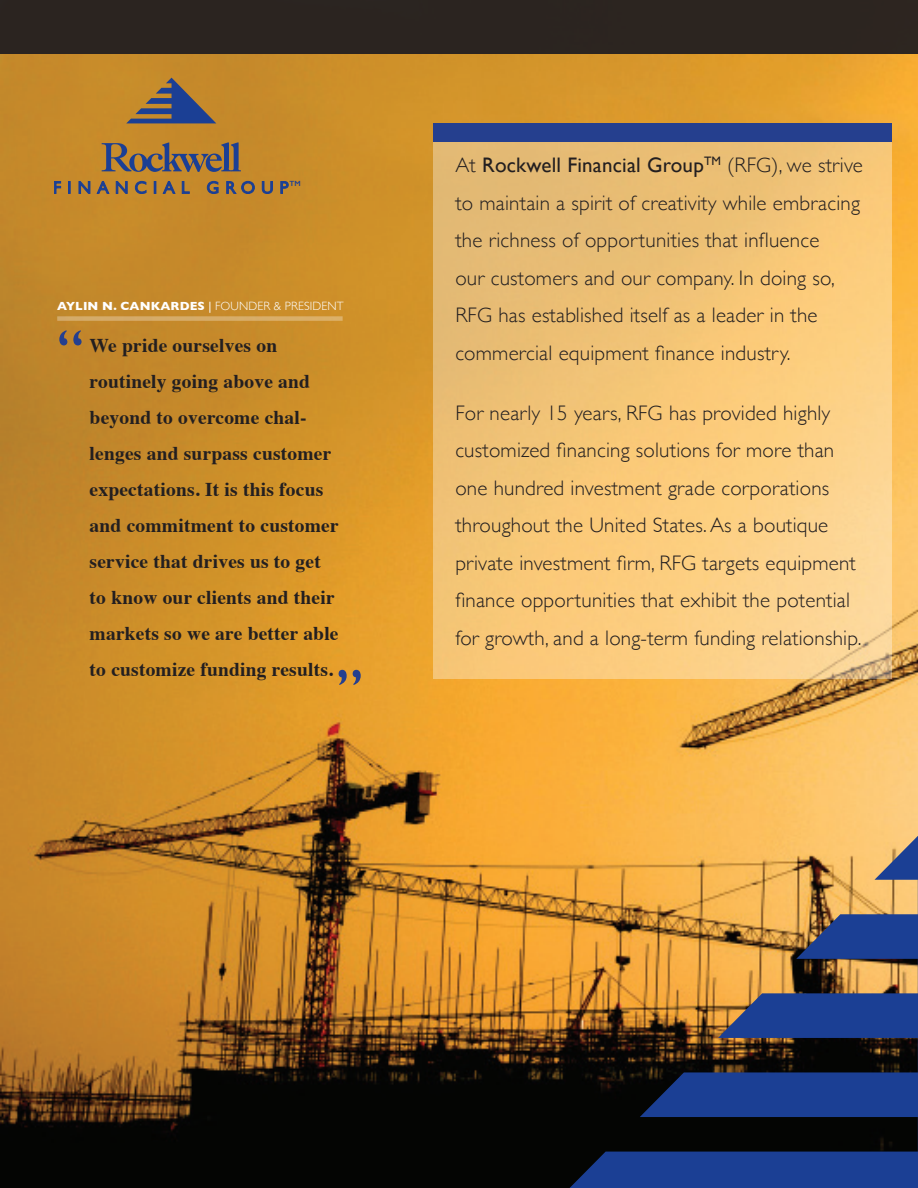
<style>
.page{position:relative;width:918px;height:1188px;background:#fff}
.page>*{position:absolute;margin:0;border:0;box-sizing:border-box;transform-origin:0 0}
.t1{font:63px "Gill Sans";color:#253f8e}
.t2{font:300 21px/37.5px "Gill Sans";letter-spacing:.01em;color:#231f20}
.t3{font:700 19.5px/36px "Times";letter-spacing:.01em;color:#231f20}
.t4{font:300 12px "Gill Sans";letter-spacing:.01em;color:#fff}
.t5{font:600 7.5px "Gill Sans";color:#1b3f94}
.s1{font-weight:700}
.s2{font-weight:400}
</style>
<div class="page">
<img style="left:0;top:54px;width:918px;height:1134px">
<svg style="left:433px;top:141px;width:459px;height:537px;fill:#f9c878"></svg>
<div style="left:0;top:0;width:918px;height:54px;background:#2b2420"></div>
<div style="left:433px;top:123px;width:459px;height:18px;background:#253f8e"></div>
<div style="left:57px;top:316px;width:286px;height:5px;background:#d6ac69"></div>
<svg style="left:54px;top:181px;width:7px;height:13px"></svg>
<svg style="left:68px;top:181px;width:2px;height:13px"></svg>
<svg style="left:79px;top:181px;width:11px;height:13px"></svg>
<svg style="left:97px;top:181px;width:12px;height:13px"></svg>
<svg style="left:116px;top:181px;width:12px;height:13px"></svg>
<svg style="left:135px;top:181px;width:12px;height:13px"></svg>
<svg style="left:154px;top:181px;width:2px;height:13px"></svg>
<svg style="left:163px;top:181px;width:12px;height:13px"></svg>
<svg style="left:182px;top:181px;width:8px;height:13px"></svg>
<svg style="left:207px;top:181px;width:11px;height:13px"></svg>
<svg style="left:226px;top:181px;width:29px;height:13px"></svg>
<svg style="left:262px;top:181px;width:11px;height:13px"></svg>
<svg style="left:280px;top:181px;width:9px;height:13px"></svg>
<svg style="left:126px;top:78px;width:90px;height:45px"></svg>
<svg style="left:102px;top:142px;width:139px;height:30px"></svg>
<svg style="left:569px;top:836px;width:349px;height:352px"></svg>
<p class="t5" style="left:289px;top:179px;width:13px">TM</p>
<p class="t4" style="left:57px;top:297px;width:288px"><span class="s1">AYLIN N. CANKARDES</span> <span class="s2">|</span> FOUNDER &amp; PRESIDENT</p>
<h1 class="t1" style="left:57px;top:315px;width:28px">“</h1>
<p class="t3" style="left:90px;top:326px;width:251px">We pride ourselves on routinely going above and beyond to overcome chal&shy;lenges and surpass customer expectations. It is this focus and commitment to customer service that drives us to get to know our clients and their markets so we are better able to customize funding results.</p>
<h1 class="t1" style="left:336px;top:655px;width:28px">”</h1>
<p class="t2" style="left:455px;top:146px;width:409px">At <span class="s2">Rockwell Financial Group</span><sup>TM</sup> (RFG), we strive to maintain a spirit of creativity while embracing the richness of opportunities that influence<br>our customers and our company. In doing so, RFG has established itself as a leader in the commercial equipment finance industry.</p>
<p class="t2" style="left:455px;top:393px;width:408px">For nearly 15 years, RFG has provided highly customized financing solutions for more than one hundred investment grade corporations throughout the United States. As a boutique private investment firm, RFG targets equipment finance opportunities that exhibit the potential for growth, and a long-term funding relationship.</p>
</div>
